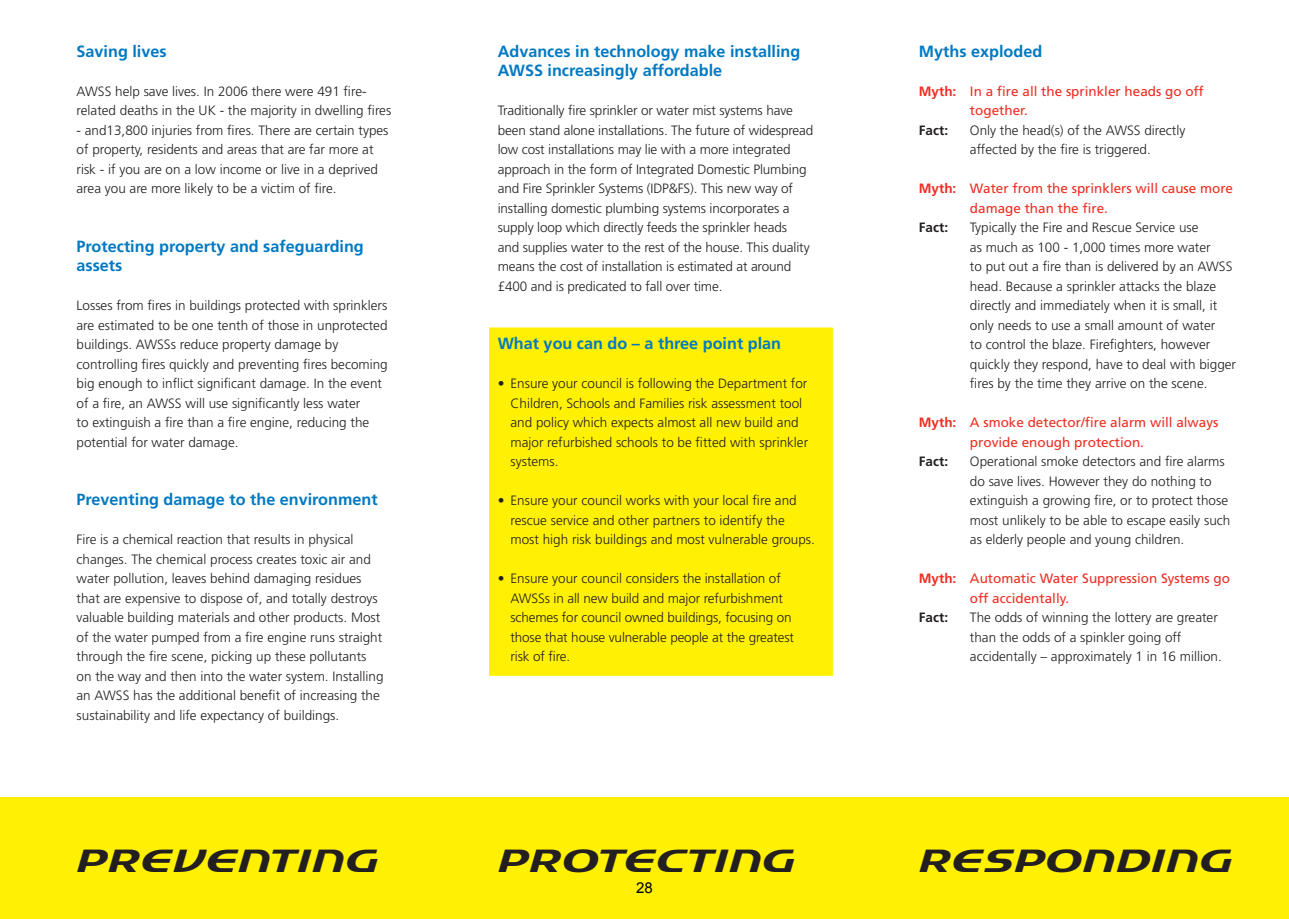
<style>
.page{position:relative;width:1289px;height:919px;background:#fff}
.page>*{position:absolute;margin:0;border:0;box-sizing:border-box;transform-origin:0 0}
.t1{font:33.75px "Firebrand";color:#231f20}
.t2{font:700 16.2px/19.5px "Frutiger";color:#0079c2}
.t3{font:15px "Arial";color:#000}
.t4{font:300 13.5px/19.5px "Frutiger";color:#231f20}
.t5{font:13.5px/19.5px "Frutiger";color:#ee2e22}
.t6{font:700 13.5px "Frutiger";color:#231f20}
.s1{font-weight:700}
</style>
<div class="page">
<div style="left:489px;top:327px;width:343px;height:348px;background:#fff101;border:1px solid #fff101"></div>
<div style="left:0;top:797px;width:1288px;height:121px;background:#fff101"></div>
<p class="t2" style="left:77px;top:41px;width:92px">Saving lives</p>
<p class="t4" style="left:77px;top:81px;width:316px">AWSS help save lives. In 2006 there were 491 fire&shy;related deaths in the UK - the majority in dwelling fires</p>
<p class="t4" style="left:77px;top:120px;width:313px">- and13,800 injuries from fires. There are certain types of property, residents and areas that are far more at risk - if you are on a low income or live in a deprived area you are more likely to be a victim of fire.</p>
<p class="t2" style="left:77px;top:236px;width:289px">Protecting property and safeguarding assets</p>
<p class="t4" style="left:77px;top:296px;width:313px">Losses from fires in buildings protected with sprinklers are estimated to be one tenth of those in unprotected buildings. AWSSs reduce property damage by controlling fires quickly and preventing fires becoming big enough to inflict significant damage. In the event of a fire, an AWSS will use significantly less water<br>to extinguish a fire than a fire engine, reducing the potential for water damage.</p>
<p class="t2" style="left:77px;top:489px;width:303px">Preventing damage to the environment</p>
<p class="t4" style="left:77px;top:530px;width:308px">Fire is a chemical reaction that results in physical changes. The chemical process creates toxic air and water pollution, leaves behind damaging residues that are expensive to dispose of, and totally destroys valuable building materials and other products. Most of the water pumped from a fire engine runs straight through the fire scene, picking up these pollutants on the way and then into the water system. Installing an AWSS has the additional benefit of increasing the sustainability and life expectancy of buildings.</p>
<p class="t2" style="left:497px;top:41px;width:304px">Advances in technology make installing<br>AWSS increasingly affordable</p>
<p class="t4" style="left:497px;top:101px;width:317px">Traditionally fire sprinkler or water mist systems have been stand alone installations. The future of widespread low cost installations may lie with a more integrated approach in the form of Integrated Domestic Plumbing and Fire Sprinkler Systems (IDP&amp;FS). This new way of installing domestic plumbing systems incorporates a supply loop which directly feeds the sprinkler heads<br>and supplies water to the rest of the house. This duality means the cost of installation is estimated at around £400 and is predicated to fall over time.</p>
<p class="t2" style="left:497px;top:333px;width:285px">What you can do – a three point plan</p>
<p class="t4" style="left:510px;top:374px;width:299px;text-indent:-13px">• Ensure your council is following the Department for Children, Schools and Families risk assessment tool and policy which expects almost all new build and major refurbished schools to be fitted with sprinkler systems.</p>
<p class="t4" style="left:510px;top:491px;width:306px;text-indent:-13px">• Ensure your council works with your local fire and rescue service and other partners to identify the most high risk buildings and most vulnerable groups.</p>
<p class="t4" style="left:510px;top:569px;width:285px;text-indent:-13px">• Ensure your council considers the installation of AWSSs in all new build and major refurbishment schemes for council owned buildings, focusing on those that house vulnerable people at the greatest risk of fire.</p>
<p class="t2" style="left:918px;top:41px;width:125px">Myths exploded</p>
<p class="t5" style="left:969px;top:81px;width:235px;text-indent:-51px"><span class="s1">Myth:</span> In a fire all the sprinkler heads go off together.</p>
<p class="t6" style="left:918px;top:122px;width:31px">Fact:</p>
<p class="t4" style="left:969px;top:120px;width:217px">Only the head(s) of the AWSS directly</p>
<p class="t4" style="left:969px;top:140px;width:182px">affected by the fire is triggered.</p>
<p class="t5" style="left:969px;top:179px;width:265px;text-indent:-51px"><span class="s1">Myth:</span> Water from the sprinklers will cause more damage than the fire.</p>
<p class="t6" style="left:918px;top:219px;width:31px">Fact:</p>
<p class="t4" style="left:969px;top:218px;width:268px">Typically the Fire and Rescue Service use<br>as much as 100 - 1,000 times more water<br>to put out a fire than is delivered by an AWSS head. Because a sprinkler attacks the blaze directly and immediately when it is small, it only needs to use a small amount of water<br>to control the blaze. Firefighters, however quickly they respond, have to deal with bigger fires by the time they arrive on the scene.</p>
<p class="t5" style="left:969px;top:413px;width:250px;text-indent:-51px"><span class="s1">Myth:</span> A smoke detector/fire alarm will always provide enough protection.</p>
<p class="t6" style="left:918px;top:453px;width:31px">Fact:</p>
<p class="t4" style="left:969px;top:452px;width:262px">Operational smoke detectors and fire alarms do save lives. However they do nothing to extinguish a growing fire, or to protect those most unlikely to be able to escape easily such as elderly people and young children.</p>
<p class="t5" style="left:969px;top:569px;width:262px;text-indent:-51px"><span class="s1">Myth:</span> Automatic Water Suppression Systems go off accidentally.</p>
<p class="t6" style="left:918px;top:609px;width:31px">Fact:</p>
<p class="t4" style="left:969px;top:608px;width:253px">The odds of winning the lottery are greater than the odds of a spinkler going off accidentally – approximately 1 in 16 million.</p>
<p class="t1" style="left:77px;top:839px;width:159px">PREVENTING</p>
<p class="t1" style="left:498px;top:839px;width:62px">PROTECTING</p>
<p class="t1" style="left:919px;top:839px;width:159px">RESPONDING</p>
<p class="t3" style="left:636px;top:878px;width:18px">28</p>
</div>
